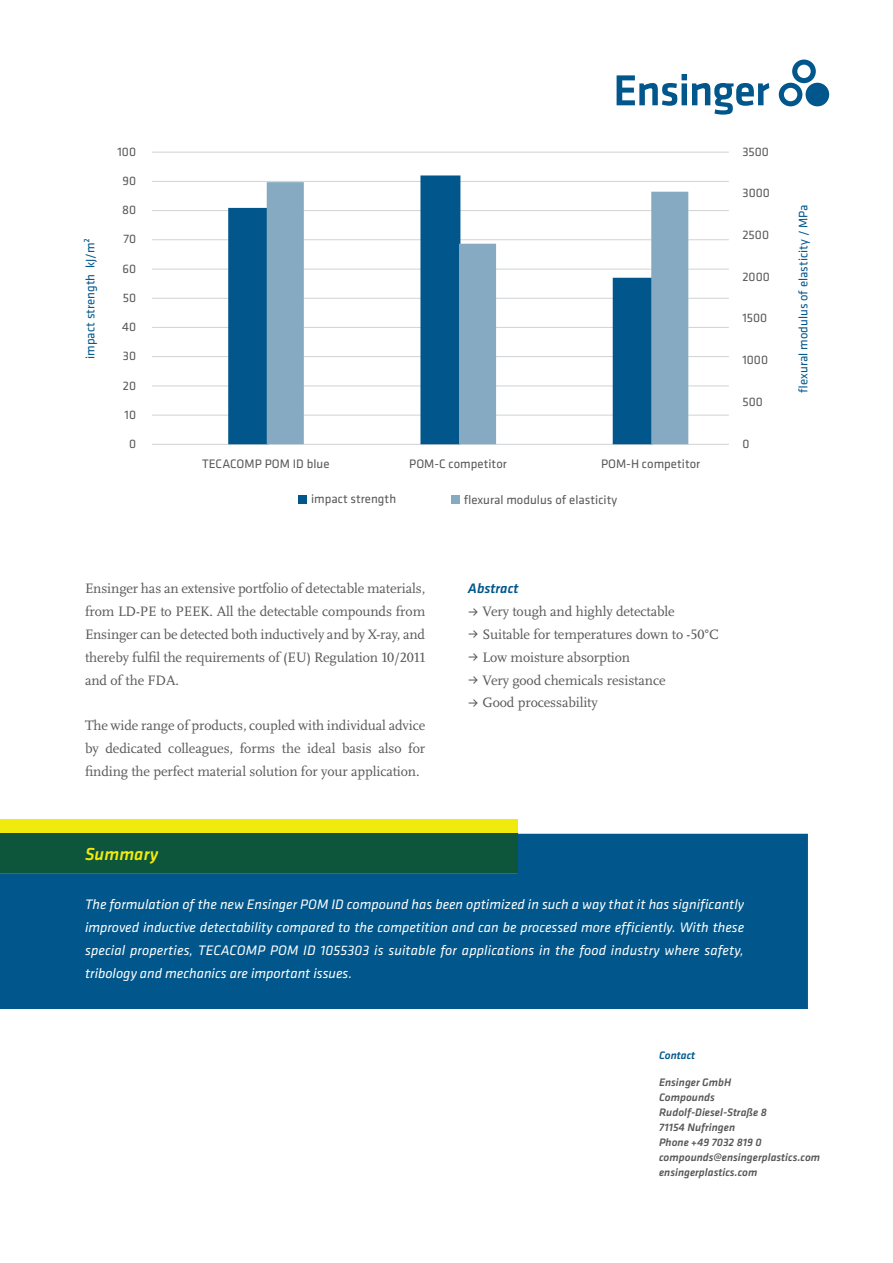
<style>
.page{position:relative;width:893px;height:1263px;background:#fff}
.page>*{position:absolute;margin:0;border:0;box-sizing:border-box;transform-origin:0 0}
.t1{font:italic 500 18px "Ensinger Klavika";letter-spacing:.005em;color:#f0ea0d}
.t2{font:14.25px/23px "Scala Pro";letter-spacing:-.01em;color:#57585a;text-align:justify}
.t3{font:italic 14.25px/23px "Ensinger Klavika";color:#fff;text-align:justify}
.t4{font:italic 500 14.25px "Ensinger Klavika";letter-spacing:.005em;color:#01578b}
.t5{font:12.75px "Ensinger Klavika";letter-spacing:.005em;color:#57585a}
.t6{font:12.75px "Ensinger Klavika";letter-spacing:.005em;color:#01578b}
.t7{font:italic 500 11.25px/15px "Ensinger Klavika";letter-spacing:.005em;color:#57585a}
.t8{font:italic 500 11.25px "Ensinger Klavika";letter-spacing:.005em;color:#01578b}
</style>
<div class="page">
<div style="left:0;top:819px;width:517px;height:15px;background:#f0ea0d"></div>
<div style="left:0;top:834px;width:808px;height:175px;background:#01578b"></div>
<div style="left:0;top:834px;width:517px;height:39px;background:#0e563b"></div>
<svg style="left:617px;top:74px;width:152px;height:41px"></svg>
<div style="left:805px;top:83px;width:24px;height:23px;background:#01578b;border-radius:50%"></div>
<svg style="left:779px;top:60px;width:37px;height:46px"></svg>
<hr style="left:152px;top:152px;width:577px;height:1px;background:#d1d2d4">
<hr style="left:152px;top:181px;width:577px;height:1px;background:#d1d2d4">
<hr style="left:152px;top:210px;width:577px;height:1px;background:#d1d2d4">
<hr style="left:152px;top:239px;width:577px;height:1px;background:#d1d2d4">
<hr style="left:152px;top:269px;width:577px;height:1px;background:#d1d2d4">
<hr style="left:152px;top:298px;width:577px;height:1px;background:#d1d2d4">
<hr style="left:152px;top:327px;width:577px;height:1px;background:#d1d2d4">
<hr style="left:152px;top:356px;width:577px;height:1px;background:#d1d2d4">
<hr style="left:152px;top:386px;width:577px;height:1px;background:#d1d2d4">
<hr style="left:152px;top:415px;width:577px;height:1px;background:#d1d2d4">
<hr style="left:152px;top:444px;width:577px;height:1px;background:#d1d2d4">
<svg style="left:228px;top:175px;width:233px;height:269px;fill:#01578b"></svg>
<svg style="left:267px;top:182px;width:421px;height:262px"></svg>
<div style="left:298px;top:495px;width:9px;height:9px;background:#01578b"></div>
<div style="left:451px;top:495px;width:8px;height:9px;background:#86aac1"></div>
<p class="t6" style="left:82px;top:359px;width:123px;rotate:-90deg">impact strength kJ/m²</p>
<p class="t5" style="left:118px;top:143px;width:20px">100</p>
<p class="t5" style="left:122px;top:172px;width:15px">90</p>
<p class="t5" style="left:122px;top:201px;width:15px">80</p>
<p class="t5" style="left:123px;top:231px;width:14px">70</p>
<p class="t5" style="left:122px;top:260px;width:15px">60</p>
<p class="t5" style="left:123px;top:289px;width:15px">50</p>
<p class="t5" style="left:122px;top:318px;width:15px">40</p>
<p class="t5" style="left:123px;top:348px;width:15px">30</p>
<p class="t5" style="left:123px;top:377px;width:15px">20</p>
<p class="t5" style="left:125px;top:406px;width:13px">10</p>
<p class="t5" style="left:129px;top:435px;width:9px">0</p>
<p class="t5" style="left:202px;top:455px;width:129px">TECACOMP POM ID blue</p>
<p class="t5" style="left:409px;top:455px;width:99px">POM-C competitor</p>
<p class="t5" style="left:601px;top:455px;width:101px">POM-H competitor</p>
<p class="t5" style="left:311px;top:491px;width:87px">impact strength</p>
<p class="t5" style="left:464px;top:491px;width:155px">flexural modulus of elasticity</p>
<p class="t5" style="left:742px;top:143px;width:28px">3500</p>
<p class="t5" style="left:742px;top:185px;width:29px">3000</p>
<p class="t5" style="left:742px;top:226px;width:28px">2500</p>
<p class="t5" style="left:742px;top:268px;width:29px">2000</p>
<p class="t5" style="left:742px;top:310px;width:26px">1500</p>
<p class="t5" style="left:742px;top:352px;width:27px">1000</p>
<p class="t5" style="left:742px;top:393px;width:22px">500</p>
<p class="t5" style="left:742px;top:435px;width:9px">0</p>
<p class="t6" style="left:795px;top:393px;width:190px;rotate:-90deg">flexural modulus of elasticity / MPa</p>
<p class="t2" style="left:85px;top:577px;width:342px">Ensinger has an extensive portfolio of detectable materials, from LD-PE to PEEK. All the detectable compounds from Ensinger can be detected both inductively and by X-ray, and thereby fulfil the requirements of (EU) Regulation 10/2011 and of the FDA.</p>
<p class="t2" style="left:85px;top:714px;width:342px">The wide range of products, coupled with individual advice by dedicated colleagues, forms the ideal basis also for finding the perfect material solution for your application.</p>
<p class="t1" style="left:85px;top:842px;width:75px">Summary</p>
<p class="t4" style="left:468px;top:578px;width:52px">Abstract</p>
<p class="t2" style="left:483px;top:599px;width:237px;text-align:left">Very tough and highly detectable<br>Suitable for temperatures down to -50°C<br>Low moisture absorption<br>Very good chemicals resistance<br>Good processability</p>
<p class="t3" style="left:85px;top:892px;width:661px">The formulation of the new Ensinger POM ID compound has been optimized in such a way that it has significantly improved inductive detectability compared to the competition and can be processed more efficiently. With these special properties, TECACOMP POM ID 1055303 is suitable for applications in the food industry where safety, tribology and mechanics are important issues.</p>
<p class="t8" style="left:659px;top:1047px;width:38px">Contact</p>
<p class="t7" style="left:659px;top:1075px;width:163px">Ensinger GmbH<br>Compounds<br>Rudolf-Diesel-Straße 8<br>71154 Nufringen<br>Phone +49 7032 819 0 compounds@ensingerplastics.com ensingerplastics.com</p>
</div>
